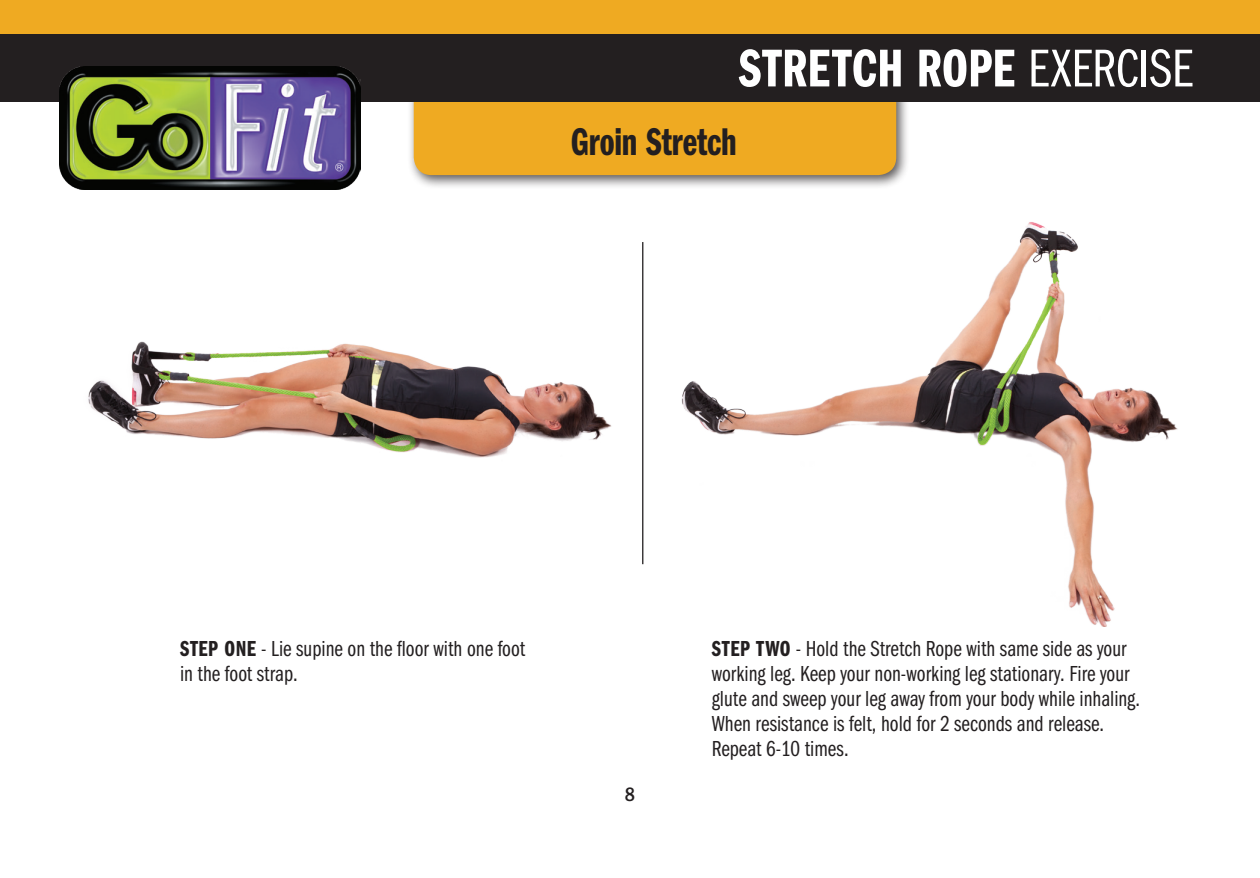
<style>
.page{position:relative;width:1260px;height:878px;background:#fff}
.page>*{position:absolute;margin:0;border:0;box-sizing:border-box;transform-origin:0 0}
.t1{font:55px "Franklin Gothic URW Com Dem";color:#fff}
.t2{font:40px "Franklin Gothic URW Com Dem";letter-spacing:-.005em;color:#231f20;scale:.95 1}
.t3{font:22.5px/25px "Franklin Gothic URW Com Boo";color:#231f20}
.t4{font:500 20px "Franklin Gothic URW Con";color:#231f20}
.s1{font-family:"Franklin Gothic URW Com Boo"}
.s2{font-family:"Franklin Gothic URW Com Dem"}
</style>
<div class="page">
<div style="left:407px;top:84px;width:503px;height:105px;background:#231f20;opacity:.75"></div>
<div style="left:414px;top:101px;width:482px;height:74px;background:#efaa22"></div>
<div style="left:0;top:0;width:1260px;height:101px;background:#efaa22"></div>
<div style="left:0;top:34px;width:1260px;height:67px;background:#231f20"></div>
<hr style="left:642px;top:242px;width:1px;height:322px;background:#231f20">
<img style="left:681px;top:222px;width:497px;height:404px">
<img style="left:88px;top:341px;width:524px;height:117px">
<img style="left:60px;top:66px;width:300px;height:123px">
<h1 class="t1" style="left:739px;top:37px;width:455px">STRETCH ROPE <span class="s1">EXERCISE</span></h1>
<h2 class="t2" style="left:571px;top:119px;width:176px">Groin Stretch</h2>
<p class="t3" style="left:180px;top:636px;width:347px"><span class="s2">STEP ONE</span> - Lie supine on the floor with one foot in the foot strap.</p>
<p class="t3" style="left:712px;top:636px;width:430px"><span class="s2">STEP TWO</span> - Hold the Stretch Rope with same side as your working leg. Keep your non-working leg stationary. Fire your glute and sweep your leg away from your body while inhaling.<br>When resistance is felt, hold for 2 seconds and release.<br>Repeat 6-10 times.</p>
<p class="t4" style="left:625px;top:781px;width:12px">8</p>
</div>
